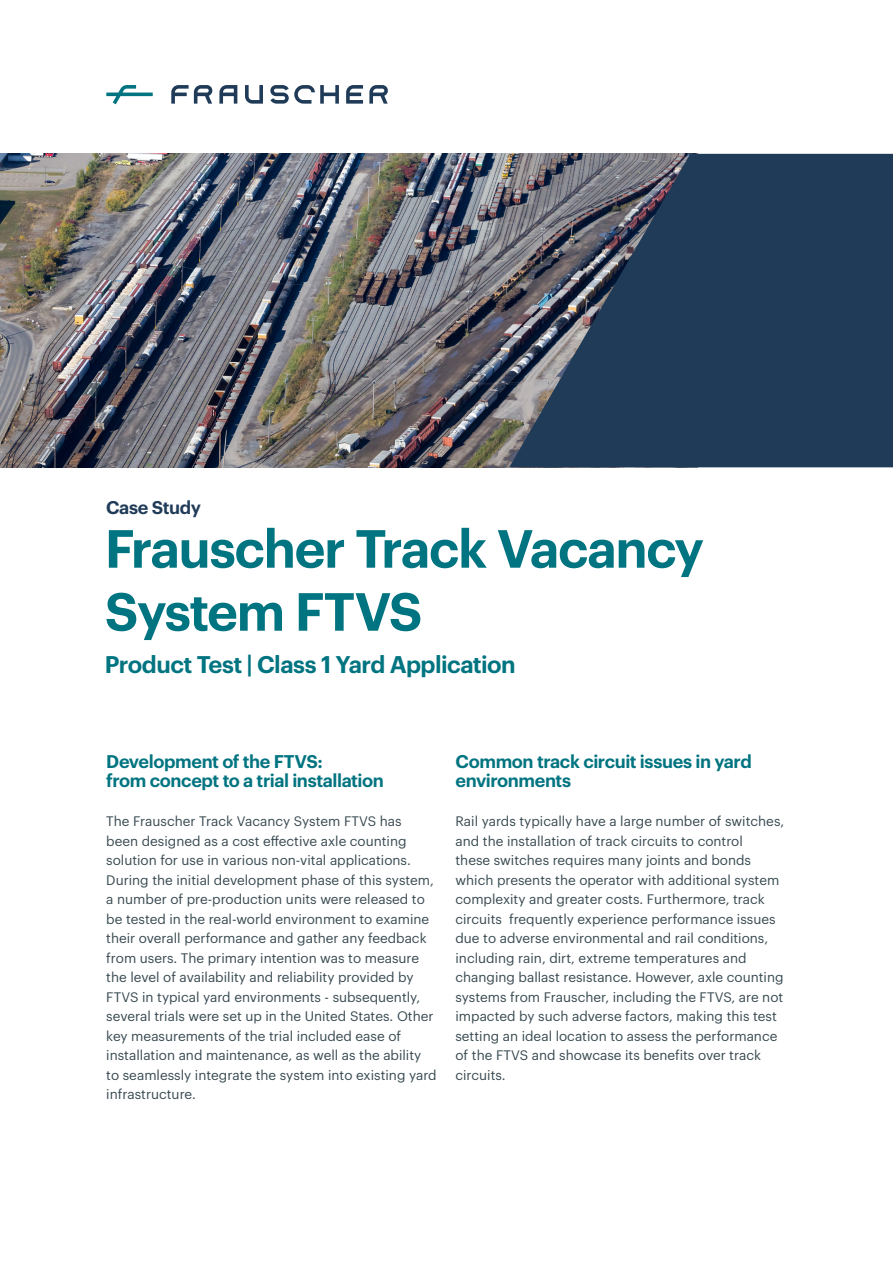
<style>
.page{position:relative;width:893px;height:1263px;background:#fff}
.page>*{position:absolute;margin:0;border:0;box-sizing:border-box;transform-origin:0 0}
.Headline_size_1{font:600 52.5px/63px "Graphik LCG";letter-spacing:-.025em;color:#007480}
.Headline_size_3{font:600 23.55px "Graphik LCG";letter-spacing:-.025em;color:#007480}
.Subline_size_1{font:600 18px/19.5px "Graphik LCG";letter-spacing:-.02em;color:#007480}
.Pre-Headline_size_2{font:600 18px "Graphik LCG";letter-spacing:-.02em;color:#203b58}
.copy_text_size_1{font:13.5px/19.5px "Graphik LCG";color:#384a51}
</style>
<div class="page">
<svg style="left:346px;top:85px;width:17px;height:19px"></svg>
<svg style="left:245px;top:85px;width:18px;height:19px"></svg>
<svg style="left:219px;top:85px;width:18px;height:19px"></svg>
<svg style="left:270px;top:85px;width:69px;height:19px"></svg>
<svg style="left:369px;top:85px;width:19px;height:19px"></svg>
<svg style="left:171px;top:85px;width:41px;height:19px"></svg>
<svg style="left:106px;top:85px;width:47px;height:19px"></svg>
<img style="left:0;top:154px;width:509px;height:313px">
<svg style="left:509px;top:154px;width:384px;height:313px;background:#32465e"></svg>
<p class="Pre-Headline_size_2" style="left:106px;top:494px;width:96px">Case Study</p>
<p class="Headline_size_1" style="left:105px;top:513px;width:601px">Frauscher Track Vacancy<br>System FTVS</p>
<p class="Headline_size_3" style="left:105px;top:646px;width:412px">Product Test | Class 1 Yard Application</p>
<p class="Subline_size_1" style="left:106px;top:750px;width:279px">Development of the FTVS:<br>from concept to a trial installation</p>
<p class="copy_text_size_1" style="left:106px;top:810px;width:332px">The Frauscher Track Vacancy System FTVS has been designed as a cost effective axle counting solution for use in various non-vital applications.<br>During the initial development phase of this system, a number of pre-production units were released to be tested in the real-world environment to examine their overall performance and gather any feedback from users. The primary intention was to measure the level of availability and reliability provided by FTVS in typical yard environments - subsequently, several trials were set up in the United States. Other key measurements of the trial included ease of installation and maintenance, as well as the ability to seamlessly integrate the system into existing yard infrastructure.</p>
<p class="Subline_size_1" style="left:455px;top:750px;width:298px">Common track circuit issues in yard environments</p>
<p class="copy_text_size_1" style="left:455px;top:810px;width:330px">Rail yards typically have a large number of switches, and the installation of track circuits to control<br>these switches requires many joints and bonds which presents the operator with additional system complexity and greater costs. Furthermore, track circuits frequently experience performance issues due to adverse environmental and rail conditions, including rain, dirt, extreme temperatures and changing ballast resistance. However, axle counting systems from Frauscher, including the FTVS, are not impacted by such adverse factors, making this test setting an ideal location to assess the performance of the FTVS and showcase its benefits over track circuits.</p>
</div>
